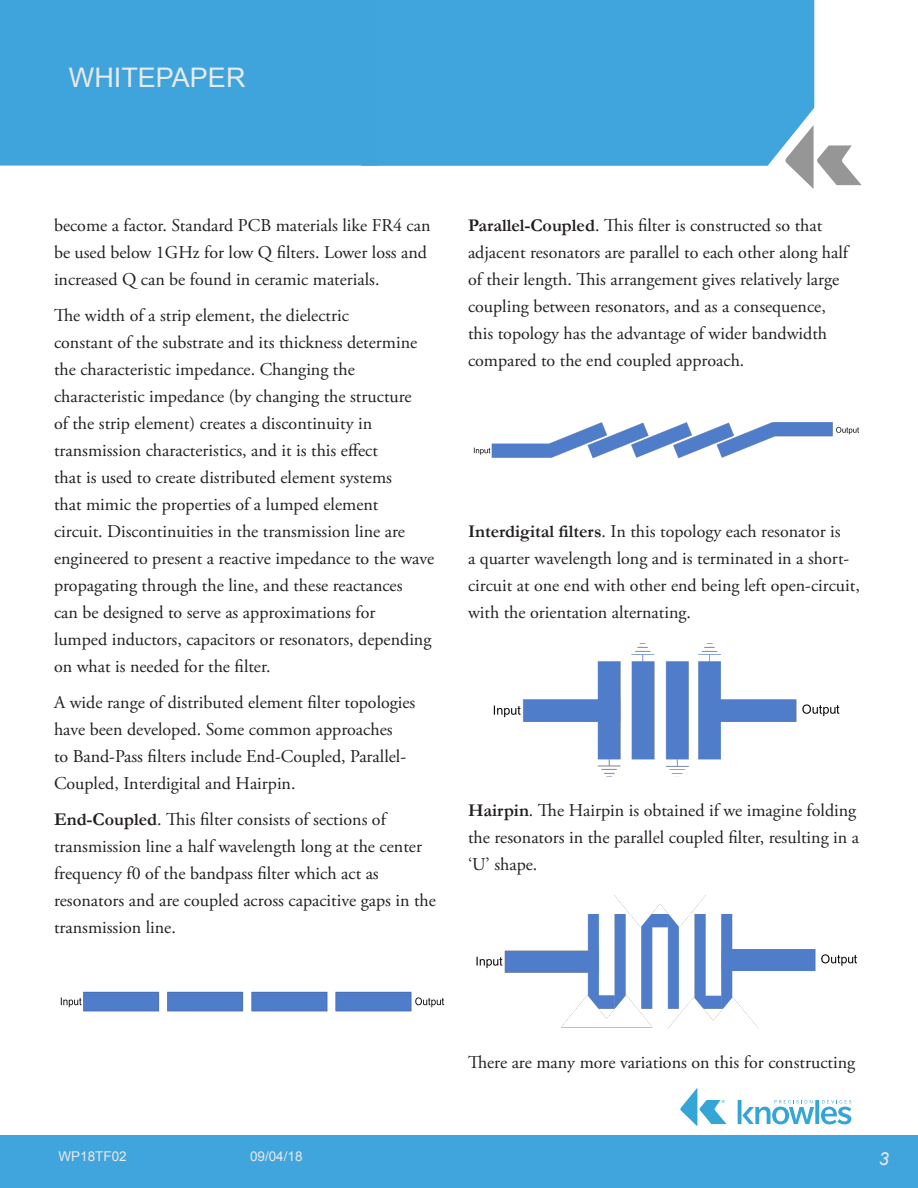
<style>
.page{position:relative;width:918px;height:1188px;background:#fff}
.page>*{position:absolute;margin:0;border:0;box-sizing:border-box;transform-origin:0 0}
.t1{font:27px "Arial";color:#e8eae9}
.t2{font:18px/27px "Adobe Garamond Pro";color:#231f20}
.t3{font:italic 18px "Arial";color:#e9e9e9}
.t4{font:13.5px "Arial";color:#e9e9e9}
.s1{font-family:"Garamond";font-weight:700}
</style>
<div class="page">
<div style="left:0;top:1136px;width:918px;height:52px;background:#40a5dc"></div>
<div style="left:378px;top:0;width:436px;height:166px;background:#40a5dc"></div>
<svg style="left:785px;top:125px;width:77px;height:64px"></svg>
<div style="left:0;top:0;width:378px;height:166px;background:#3fa4dc;border:2px solid #40a5dc"></div>
<svg style="left:680px;top:1088px;width:47px;height:38px"></svg>
<svg style="left:738px;top:1100px;width:113px;height:24px"></svg>
<img style="left:60px;top:992px;width:385px;height:20px">
<img style="left:473px;top:422px;width:387px;height:37px">
<img style="left:493px;top:646px;width:347px;height:131px">
<img style="left:476px;top:896px;width:381px;height:133px">
<h1 class="t1" style="left:69px;top:60px;width:178px">WHITEPAPER</h1>
<p class="t2" style="left:54px;top:212px;width:378px">become a factor. Standard PCB materials like FR4 can be used below 1GHz for low Q filters. Lower loss and increased Q can be found in ceramic materials.</p>
<p class="t2" style="left:54px;top:302px;width:382px">The width of a strip element, the dielectric<br>constant of the substrate and its thickness determine the characteristic impedance. Changing the characteristic impedance (by changing the structure<br>of the strip element) creates a discontinuity in transmission characteristics, and it is this effect<br>that is used to create distributed element systems<br>that mimic the properties of a lumped element<br>circuit. Discontinuities in the transmission line are engineered to present a reactive impedance to the wave propagating through the line, and these reactances<br>can be designed to serve as approximations for<br>lumped inductors, capacitors or resonators, depending on what is needed for the filter.</p>
<p class="t2" style="left:54px;top:689px;width:363px">A wide range of distributed element filter topologies have been developed. Some common approaches<br>to Band-Pass filters include End-Coupled, Parallel-Coupled, Interdigital and Hairpin.</p>
<p class="t2" style="left:54px;top:806px;width:383px"><span class="s1">End-Coupled</span>. This filter consists of sections of transmission line a half wavelength long at the center frequency f0 of the bandpass filter which act as resonators and are coupled across capacitive gaps in the transmission line.</p>
<p class="t2" style="left:468px;top:212px;width:382px"><span class="s1">Parallel-Coupled</span>. This filter is constructed so that adjacent resonators are parallel to each other along half of their length. This arrangement gives relatively large coupling between resonators, and as a consequence, this topology has the advantage of wider bandwidth compared to the end coupled approach.</p>
<p class="t2" style="left:468px;top:518px;width:393px"><span class="s1">Interdigital filters</span>. In this topology each resonator is<br>a quarter wavelength long and is terminated in a short&shy;circuit at one end with other end being left open-circuit, with the orientation alternating.</p>
<p class="t2" style="left:468px;top:797px;width:393px"><span class="s1">Hairpin</span>. The Hairpin is obtained if we imagine folding the resonators in the parallel coupled filter, resulting in a ‘U’ shape.</p>
<p class="t4" style="left:59px;top:1147px;width:70px">WP18TF02</p>
<p class="t4" style="left:250px;top:1147px;width:54px">09/04/18</p>
<p class="t2" style="left:468px;top:1049px;width:389px">There are many more variations on this for constructing</p>
<p class="t3" style="left:879px;top:1147px;width:12px">3</p>
</div>
